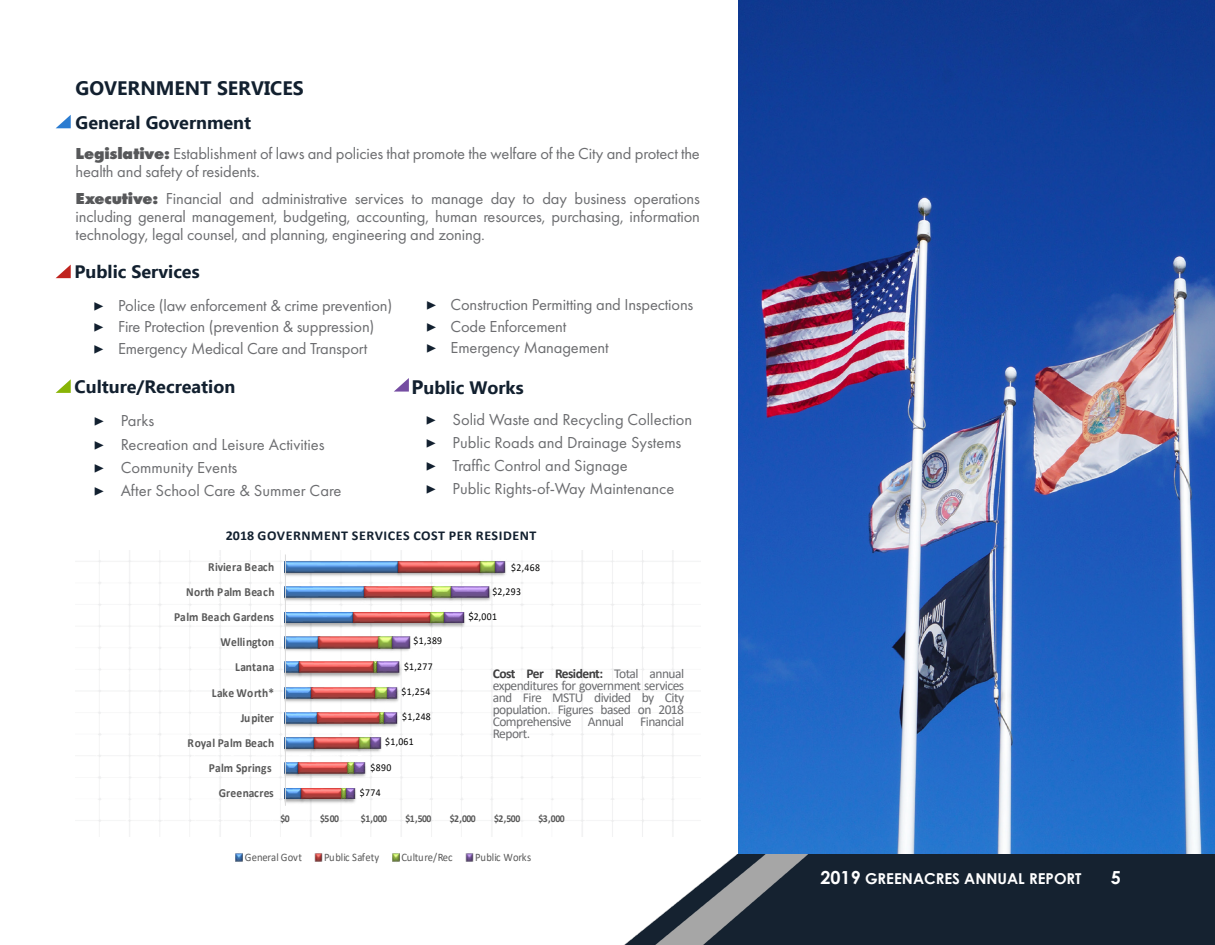
<style>
.page{position:relative;width:1215px;height:945px;background:#fff}
.page>*{position:absolute;margin:0;border:0;box-sizing:border-box;transform-origin:0 0}
.t1{font:700 19.5px "Ebrima";color:#12202f}
.t2{font:700 18px "Ebrima";color:#12202f}
.t3{font:700 18px "Century Gothic";color:#fff}
.Annual_Rep__Body{font:16.5px/18px "Futura PT";letter-spacing:-.01em;color:#6c6d70}
.t4{font:700 15px "Century Gothic";color:#fff}
.t5{font:13.5px/12px "Calibri";letter-spacing:-.04em;color:#6c6d70;text-align:justify}
.t6{font:700 13.5px "Calibri";letter-spacing:.04em;color:#12202f;scale:1.04 1}
.t7{font:700 12.3px "Calibri";letter-spacing:.005em;color:#595959;scale:.93 1}
.t8{font:700 12.3px "Calibri";letter-spacing:.03em;color:#595959;scale:.93 1}
.t9{font:700 12.3px "Calibri";letter-spacing:.04em;color:#595959;scale:.93 1}
.t10{font:11.4px "Calibri";color:#595959;scale:.93 1}
.t11{font:10.5px "Calibri";letter-spacing:.04em;color:#000;scale:.93 1}
.t12{font:700 10.5px "Calibri";letter-spacing:-.05em;color:#595959;scale:.93 1}
.s1{font-weight:800;color:#57585a}
.s2{font-family:"Minion Pro";font-size:18px;color:#12202f}
.s3{font-size:19.5px}
.s4{font-size:11.4px}
.s5{font-weight:700;color:#3e3e3f}
.s6{font-size:18px}
</style>
<div class="page">
<img style="left:739px;top:0;width:476px;height:855px">
<svg style="left:56px;top:265px;width:15px;height:13px"></svg>
<svg style="left:56px;top:379px;width:15px;height:14px"></svg>
<svg style="left:394px;top:378px;width:15px;height:14px"></svg>
<svg style="left:56px;top:115px;width:15px;height:13px"></svg>
<img style="left:76px;top:550px;width:624px;height:286px">
<img style="left:286px;top:784px;width:10px;height:22px">
<img style="left:286px;top:760px;width:7px;height:21px">
<img style="left:286px;top:734px;width:23px;height:22px">
<img style="left:286px;top:709px;width:27px;height:21px">
<img style="left:286px;top:683px;width:20px;height:22px">
<img style="left:286px;top:659px;width:9px;height:22px">
<img style="left:286px;top:634px;width:28px;height:21px">
<img style="left:286px;top:608px;width:63px;height:22px">
<img style="left:286px;top:600px;width:73px;height:4px">
<img style="left:286px;top:558px;width:108px;height:22px">
<img style="left:296px;top:784px;width:40px;height:22px">
<img style="left:293px;top:760px;width:50px;height:21px">
<img style="left:309px;top:734px;width:76px;height:22px">
<img style="left:313px;top:709px;width:61px;height:21px">
<img style="left:306px;top:683px;width:64px;height:22px">
<img style="left:295px;top:659px;width:74px;height:22px">
<img style="left:314px;top:634px;width:60px;height:21px">
<img style="left:349px;top:608px;width:76px;height:22px">
<img style="left:359px;top:600px;width:69px;height:4px">
<img style="left:394px;top:558px;width:82px;height:22px">
<img style="left:336px;top:784px;width:5px;height:22px">
<img style="left:343px;top:760px;width:6px;height:21px">
<img style="left:354px;top:734px;width:22px;height:22px">
<img style="left:374px;top:709px;width:5px;height:21px">
<img style="left:370px;top:683px;width:12px;height:22px">
<img style="left:369px;top:659px;width:3px;height:22px">
<img style="left:374px;top:634px;width:13px;height:21px">
<img style="left:425px;top:608px;width:14px;height:22px">
<img style="left:428px;top:600px;width:18px;height:4px">
<img style="left:476px;top:558px;width:14px;height:22px">
<img style="left:341px;top:784px;width:18px;height:22px">
<img style="left:349px;top:760px;width:21px;height:21px">
<img style="left:379px;top:709px;width:23px;height:21px">
<img style="left:382px;top:683px;width:20px;height:22px">
<img style="left:372px;top:659px;width:32px;height:22px">
<img style="left:387px;top:634px;width:27px;height:21px">
<img style="left:439px;top:608px;width:30px;height:22px">
<img style="left:446px;top:584px;width:48px;height:20px">
<img style="left:490px;top:558px;width:19px;height:22px">
<img style="left:286px;top:786px;width:13px;height:15px">
<img style="left:286px;top:761px;width:10px;height:15px">
<img style="left:286px;top:736px;width:26px;height:14px">
<img style="left:286px;top:710px;width:30px;height:15px">
<img style="left:286px;top:685px;width:24px;height:16px">
<img style="left:286px;top:660px;width:11px;height:15px">
<img style="left:286px;top:635px;width:31px;height:15px">
<img style="left:286px;top:610px;width:65px;height:14px">
<img style="left:286px;top:584px;width:77px;height:16px">
<img style="left:286px;top:560px;width:110px;height:14px">
<img style="left:299px;top:786px;width:58px;height:15px">
<img style="left:296px;top:761px;width:50px;height:15px">
<img style="left:312px;top:736px;width:45px;height:14px">
<img style="left:316px;top:710px;width:82px;height:15px">
<img style="left:310px;top:685px;width:63px;height:16px">
<img style="left:297px;top:660px;width:104px;height:15px">
<img style="left:317px;top:635px;width:60px;height:15px">
<img style="left:351px;top:610px;width:78px;height:14px">
<img style="left:363px;top:584px;width:68px;height:16px">
<img style="left:396px;top:560px;width:82px;height:14px">
<img style="left:340px;top:786px;width:9px;height:15px">
<img style="left:346px;top:761px;width:6px;height:15px">
<img style="left:357px;top:736px;width:11px;height:14px">
<img style="left:378px;top:710px;width:9px;height:15px">
<img style="left:373px;top:685px;width:13px;height:16px">
<img style="left:372px;top:660px;width:8px;height:15px">
<img style="left:377px;top:635px;width:13px;height:15px">
<img style="left:429px;top:610px;width:13px;height:14px">
<img style="left:431px;top:584px;width:18px;height:16px">
<img style="left:478px;top:560px;width:15px;height:14px">
<img style="left:352px;top:761px;width:14px;height:15px">
<img style="left:368px;top:736px;width:14px;height:14px">
<img style="left:386px;top:685px;width:13px;height:16px">
<img style="left:390px;top:635px;width:21px;height:15px">
<img style="left:442px;top:610px;width:23px;height:14px">
<img style="left:449px;top:584px;width:42px;height:16px">
<img style="left:493px;top:560px;width:14px;height:14px">
<hr style="left:285px;top:555px;width:1px;height:251px;background:#d9d9d9">
<svg style="left:235px;top:853px;width:8px;height:9px"></svg>
<svg style="left:314px;top:853px;width:9px;height:9px"></svg>
<svg style="left:392px;top:853px;width:8px;height:9px"></svg>
<svg style="left:465px;top:853px;width:9px;height:9px"></svg>
<img style="left:624px;top:855px;width:591px;height:90px">
<p class="t1" style="left:76px;top:73px;width:230px">GOVERNMENT SERVICES</p>
<p class="t2" style="left:76px;top:108px;width:177px">General Government</p>
<p class="Annual_Rep__Body" style="left:76px;top:144px;width:626px"><span class="s1">Legislative:</span> Establishment of laws and policies that promote the welfare of the City and protect the health and safety of residents.</p>
<p class="Annual_Rep__Body" style="left:76px;top:189px;width:626px;text-align:justify"><span class="s1">Executive:</span> Financial and administrative services to manage day to day business operations including general management, budgeting, accounting, human resources, purchasing, information technology, legal counsel, and planning, engineering and zoning.</p>
<p class="t2" style="left:75px;top:258px;width:127px">Public Services</p>
<p class="Annual_Rep__Body" style="left:93px;top:296px;width:301px"><span class="s2">▶</span> Police (law enforcement &amp; crime prevention)</p>
<p class="Annual_Rep__Body" style="left:93px;top:318px;width:283px"><span class="s2">▶</span> Fire Protection (prevention &amp; suppression)</p>
<p class="Annual_Rep__Body" style="left:93px;top:340px;width:276px"><span class="s2">▶</span> Emergency Medical Care and Transport</p>
<p class="t2" style="left:75px;top:373px;width:162px">Culture/Recreation</p>
<p class="Annual_Rep__Body" style="left:94px;top:412px;width:62px"><span class="s2">▶</span> Parks</p>
<p class="Annual_Rep__Body" style="left:94px;top:435px;width:233px"><span class="s2">▶</span> Recreation and Leisure Activities</p>
<p class="Annual_Rep__Body" style="left:94px;top:458px;width:145px"><span class="s2">▶</span> Community Events</p>
<p class="Annual_Rep__Body" style="left:94px;top:482px;width:250px"><span class="s2">▶</span> After School Care &amp; Summer Care</p>
<p class="Annual_Rep__Body" style="left:426px;top:295px;width:269px"><span class="s2">▶</span> Construction Permitting and Inspections</p>
<p class="Annual_Rep__Body" style="left:426px;top:317px;width:142px"><span class="s2">▶</span> Code Enforcement</p>
<p class="Annual_Rep__Body" style="left:426px;top:339px;width:184px"><span class="s2">▶</span> Emergency Management</p>
<p class="t2" style="left:411px;top:373px;width:114px"><span class="s3">P</span>ublic Works</p>
<p class="Annual_Rep__Body" style="left:426px;top:410px;width:268px"><span class="s2">▶</span> Solid Waste and Recycling Collection</p>
<p class="Annual_Rep__Body" style="left:426px;top:433px;width:257px"><span class="s2">▶</span> Public Roads and Drainage Systems</p>
<p class="Annual_Rep__Body" style="left:426px;top:457px;width:204px"><span class="s2">▶</span> Traffic Control and Signage</p>
<p class="Annual_Rep__Body" style="left:426px;top:480px;width:250px"><span class="s2">▶</span> Public Rights-of-Way Maintenance</p>
<p class="t6" style="left:226px;top:526px;width:300px">2018 GOVERNMENT SERVICES COST PER RESIDENT</p>
<p class="t8" style="left:208px;top:558px;width:73px">Riviera Beach</p>
<p class="t8" style="left:186px;top:583px;width:96px">North Palm Beach</p>
<p class="t7" style="left:174px;top:608px;width:109px">Palm Beach Gardens</p>
<p class="t7" style="left:220px;top:634px;width:59px">Wellington</p>
<p class="t7" style="left:235px;top:659px;width:44px">Lantana</p>
<p class="t9" style="left:212px;top:684px;width:68px">Lake Worth*</p>
<p class="t7" style="left:241px;top:709px;width:37px">Jupiter</p>
<p class="t7" style="left:188px;top:734px;width:95px">Royal Palm Beach</p>
<p class="t7" style="left:209px;top:759px;width:69px">Palm Springs</p>
<p class="t8" style="left:219px;top:785px;width:61px">Greenacres</p>
<p class="t11" style="left:413px;top:633px;width:32px">$1,389</p>
<p class="t11" style="left:404px;top:659px;width:32px">$1,277</p>
<p class="t11" style="left:401px;top:684px;width:32px">$1,254</p>
<p class="t11" style="left:402px;top:709px;width:32px">$1,248</p>
<p class="t11" style="left:385px;top:734px;width:32px">$1,061</p>
<p class="t11" style="left:371px;top:760px;width:24px">$890</p>
<p class="t11" style="left:360px;top:785px;width:24px">$774</p>
<p class="t11" style="left:511px;top:560px;width:32px">$2,468</p>
<p class="t11" style="left:492px;top:584px;width:32px">$2,293</p>
<p class="t11" style="left:468px;top:610px;width:32px"><span class="s4">$</span>2,001</p>
<p class="t5" style="left:493px;top:668px;width:193px"><span class="s5">Cost Per Resident:</span> Total annual expenditures for government services and Fire MSTU divided by City population. Figures based on 2018<br>Comprehensive Annual Financial Report.</p>
<p class="t12" style="left:281px;top:811px;width:12px">$0</p>
<p class="t12" style="left:320px;top:811px;width:22px">$500</p>
<p class="t12" style="left:361px;top:811px;width:30px">$1,000</p>
<p class="t12" style="left:405px;top:811px;width:30px">$1,500</p>
<p class="t12" style="left:450px;top:811px;width:30px">$2,000</p>
<p class="t12" style="left:494px;top:811px;width:30px">$2,500</p>
<p class="t12" style="left:539px;top:811px;width:30px">$3,000</p>
<p class="t10" style="left:245px;top:849px;width:63px">General Govt</p>
<p class="t10" style="left:324px;top:849px;width:61px">Public Safety</p>
<p class="t10" style="left:401px;top:849px;width:57px">Culture/Rec</p>
<p class="t10" style="left:475px;top:849px;width:62px">Public Works</p>
<p class="t4" style="left:820px;top:867px;width:263px"><span class="s6">2019</span> GREENACRES ANNUAL REPORT</p>
<p class="t3" style="left:1111px;top:864px;width:12px">5</p>
</div>
